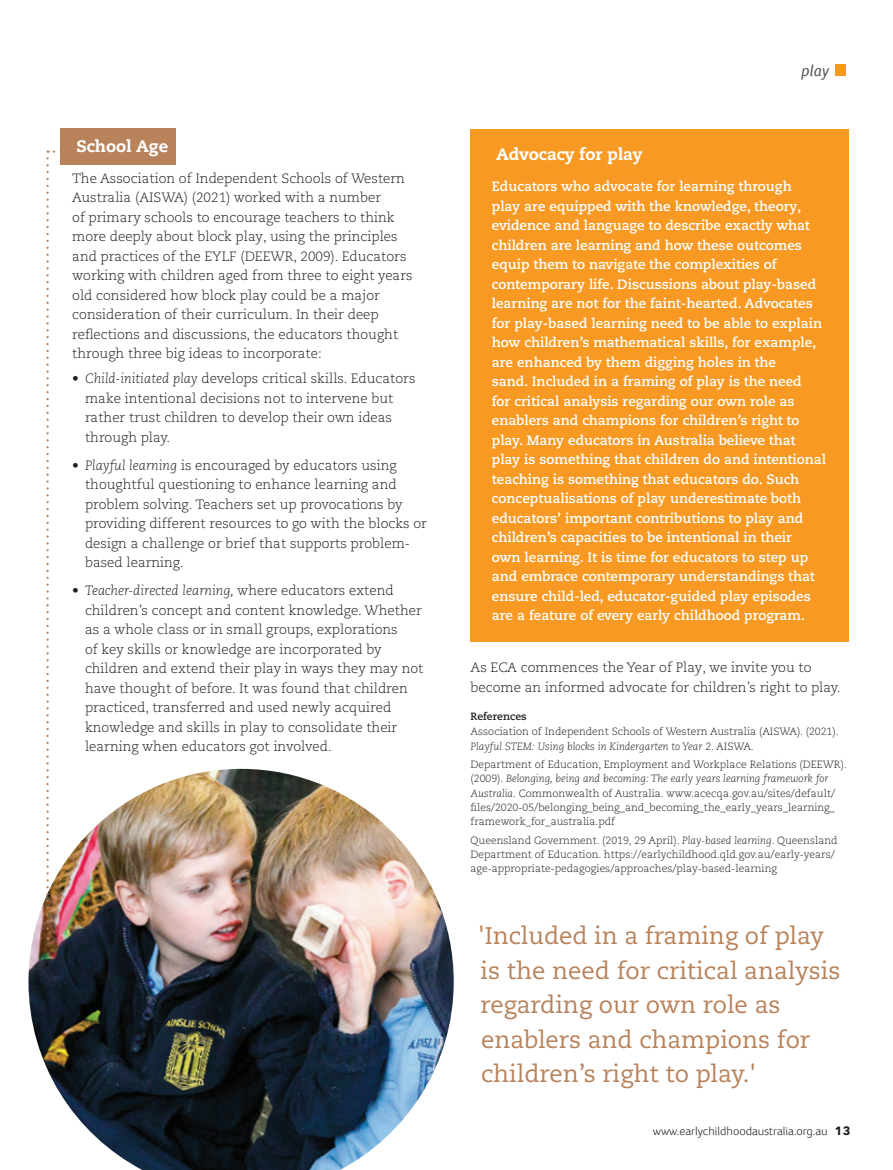
<style>
.page{position:relative;width:893px;height:1170px;background:#fff}
.page>*{position:absolute;margin:0;border:0;box-sizing:border-box;transform-origin:0 0}
.t1{font:24px/34.5px "Caecilia LT Pro 55 Roman";color:#b8825a}
.t2{font:800 16.5px "Caecilia LT Pro 85";color:#fff}
.t3{font:italic 16.5px "Foco";color:#57585a}
.t4{font:300 13.5px/19.5px "Caecilia LT Pro 45";color:#231f20}
.t5{font:700 13.5px/19.5px "Caecilia LT Pro 75";color:#fff}
.t6{font:italic 300 13.5px "Caecilia LT Pro 46";color:#231f20}
.t7{font:300 12px "Foco";color:#231f20}
.t8{font:300 10.5px/14.2px "Caecilia LT Pro 45";color:#231f20;text-align:justify}
.t9{font:italic 300 10.5px "Caecilia LT Pro 46";color:#231f20}
.t10{font:700 10.5px "Caecilia LT Pro 75";color:#231f20}
.s1{font-family:"Caecilia LT Pro 46";font-style:italic}
.s2{font-family:"Caecilia LT Pro 45";font-style:normal}
.s3{font-family:"Avenir Next";font-weight:700}
</style>
<div class="page">
<div style="left:60px;top:128px;width:115px;height:37px;background:#b8825a"></div>
<img style="left:28px;top:768px;width:426px;height:401px">
<div style="left:471px;top:129px;width:378px;height:512px;background:#f79922"></div>
<svg style="left:46px;top:150px;width:15px;height:789px"></svg>
<div style="left:835px;top:64px;width:10px;height:11px;background:#f79922"></div>
<p class="t2" style="left:77px;top:134px;width:93px">School Age</p>
<p class="t4" style="left:72px;top:168px;width:342px">The Association of Independent Schools of Western Australia (AISWA) (2021) worked with a number<br>of primary schools to encourage teachers to think more deeply about block play, using the principles and practices of the EYLF (DEEWR, 2009). Educators working with children aged from three to eight years old considered how block play could be a major consideration of their curriculum. In their deep reflections and discussions, the educators thought through three big ideas to incorporate:</p>
<p class="t4" style="left:85px;top:368px;width:332px;text-indent:-13px">• <span class="s1">Child-initiated play</span> develops critical skills. Educators make intentional decisions not to intervene but rather trust children to develop their own ideas through play.</p>
<p class="t4" style="left:85px;top:455px;width:343px;text-indent:-13px">• <span class="s1">Playful learning</span> is encouraged by educators using thoughtful questioning to enhance learning and problem solving. Teachers set up provocations by providing different resources to go with the blocks or design a challenge or brief that supports problem&shy;based learning.</p>
<p class="t6" style="left:72px;top:582px;width:323px"><span class="s2">•</span> Teacher-directed learning, <span class="s2">where educators extend</span></p>
<p class="t4" style="left:85px;top:600px;width:340px">children’s concept and content knowledge. Whether as a whole class or in small groups, explorations<br>of key skills or knowledge are incorporated by children and extend their play in ways they may not have thought of before. It was found that children practiced, transferred and used newly acquired knowledge and skills in play to consolidate their learning when educators got involved.</p>
<p class="t3" style="left:801px;top:59px;width:30px">play</p>
<p class="t2" style="left:496px;top:143px;width:148px">Advocacy for play</p>
<p class="t5" style="left:492px;top:176px;width:336px">Educators who advocate for learning through<br>play are equipped with the knowledge, theory, evidence and language to describe exactly what children are learning and how these outcomes equip them to navigate the complexities of contemporary life. Discussions about play-based learning are not for the faint-hearted. Advocates for play-based learning need to be able to explain how children’s mathematical skills, for example, are enhanced by them digging holes in the<br>sand. Included in a framing of play is the need<br>for critical analysis regarding our own role as enablers and champions for children’s right to play. Many educators in Australia believe that play is something that children do and intentional teaching is something that educators do. Such conceptualisations of play underestimate both educators’ important contributions to play and children’s capacities to be intentional in their<br>own learning. It is time for educators to step up and embrace contemporary understandings that ensure child-led, educator-guided play episodes are a feature of every early childhood program.</p>
<p class="t4" style="left:471px;top:657px;width:371px">As ECA commences the Year of Play, we invite you to become an informed advocate for children’s right to play.</p>
<p class="t10" style="left:471px;top:709px;width:58px">References</p>
<p class="t8" style="left:471px;top:724px;width:369px">Association of Independent Schools of Western Australia (AISWA). (2021).</p>
<p class="t9" style="left:471px;top:739px;width:285px">Playful STEM: Using blocks in Kindergarten to Year 2<span class="s2">. AISWA.</span></p>
<p class="t8" style="left:471px;top:757px;width:378px">Department of Education, Employment and Workplace Relations (DEEWR).</p>
<p class="t9" style="left:471px;top:772px;width:359px"><span class="s2">(2009).</span> Belonging, being and becoming: The early years learning framework for</p>
<p class="t8" style="left:471px;top:785px;width:366px"><span class="s1">Australia</span>. Commonwealth of Australia. www.acecqa.gov.au/sites/default/ files/2020-05/belonging_being_and_becoming_the_early_years_learning_ framework_for_australia.pdf</p>
<p class="t8" style="left:471px;top:832px;width:368px;text-align:left">Queensland Government. (2019, 29 April). <span class="s1">Play-based learning</span>. Queensland<br>Department of Education. https://earlychildhood.qld.gov.au/early-years/ age-appropriate-pedagogies/approaches/play-based-learning</p>
<h1 class="t1" style="left:478px;top:918px;width:364px">'Included in a framing of play is the need for critical analysis regarding our own role as enablers and champions for children’s right to play.'</h1>
<p class="t7" style="left:653px;top:1123px;width:199px">www.earlychildhoodaustralia.org.au <span class="s3">13</span></p>
</div>
